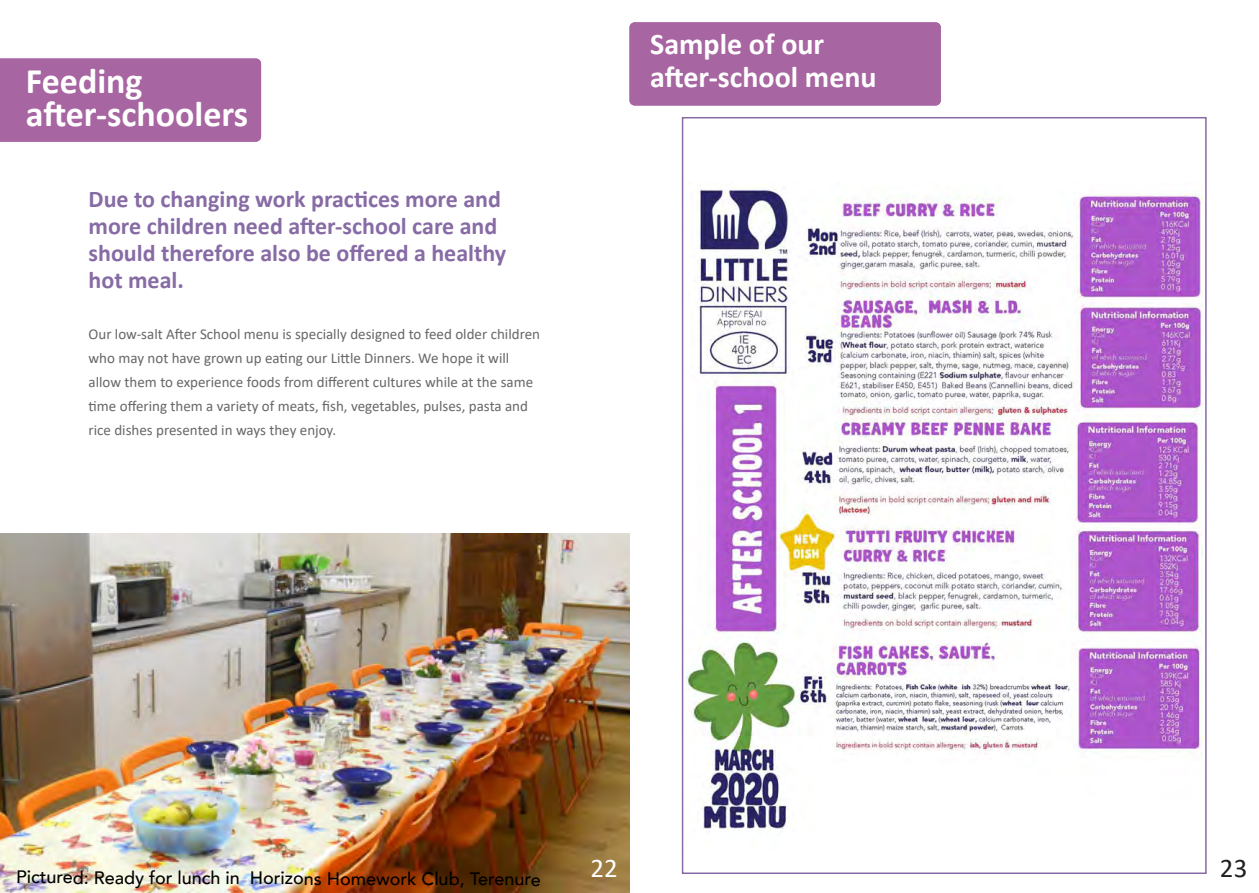
<style>
.page{position:relative;width:1259px;height:893px;background:#fff}
.page>*{position:absolute;margin:0;border:0;box-sizing:border-box;transform-origin:0 0}
.t1{font:700 36px "Calibri";color:#fff}
.t2{font:700 30px "Calibri";color:#fff}
.t3{font:27px "Calibri";color:#fff}
.t4{font:27px "Calibri";color:#231f20}
.t5{font:700 24px/27px "Calibri";color:#876ba5}
.t6{font:500 18px "Avenir";letter-spacing:-.005em;color:#000}
.t7{font:15px/24px "Calibri";color:#67676a}
</style>
<div class="page">
<img style="left:0;top:533px;width:629px;height:360px">
<div style="left:0;top:59px;width:261px;height:83px;background:#a765a2"></div>
<div style="left:629px;top:22px;width:312px;height:84px;background:#a765a2;border-radius:5px"></div>
<img style="left:685px;top:186px;width:517px;height:646px">
<p class="t1" style="left:26px;top:56px;width:118px">Feeding</p>
<p class="t1" style="left:26px;top:89px;width:224px">after-schoolers</p>
<p class="t5" style="left:89px;top:185px;width:419px">Due to changing work practices more and more children need after-school care and should therefore also be offered a healthy hot meal.</p>
<p class="t7" style="left:89px;top:321px;width:453px">Our low-salt After School menu is specially designed to feed older children who may not have grown up eating our Little Dinners. We hope it will allow them to experience foods from different cultures while at the same time offering them a variety of meats, fish, vegetables, pulses, pasta and rice dishes presented in ways they enjoy.</p>
<p class="t2" style="left:650px;top:23px;width:176px">Sample of our</p>
<p class="t2" style="left:650px;top:56px;width:228px">after-school menu</p>
<p class="t6" style="left:16px;top:862px;width:526px">Pictured: Ready for lunch in Horizons Homework Club, Terenure</p>
<p class="t3" style="left:590px;top:849px;width:29px">22</p>
<p class="t4" style="left:1220px;top:849px;width:29px">23</p>
</div>
